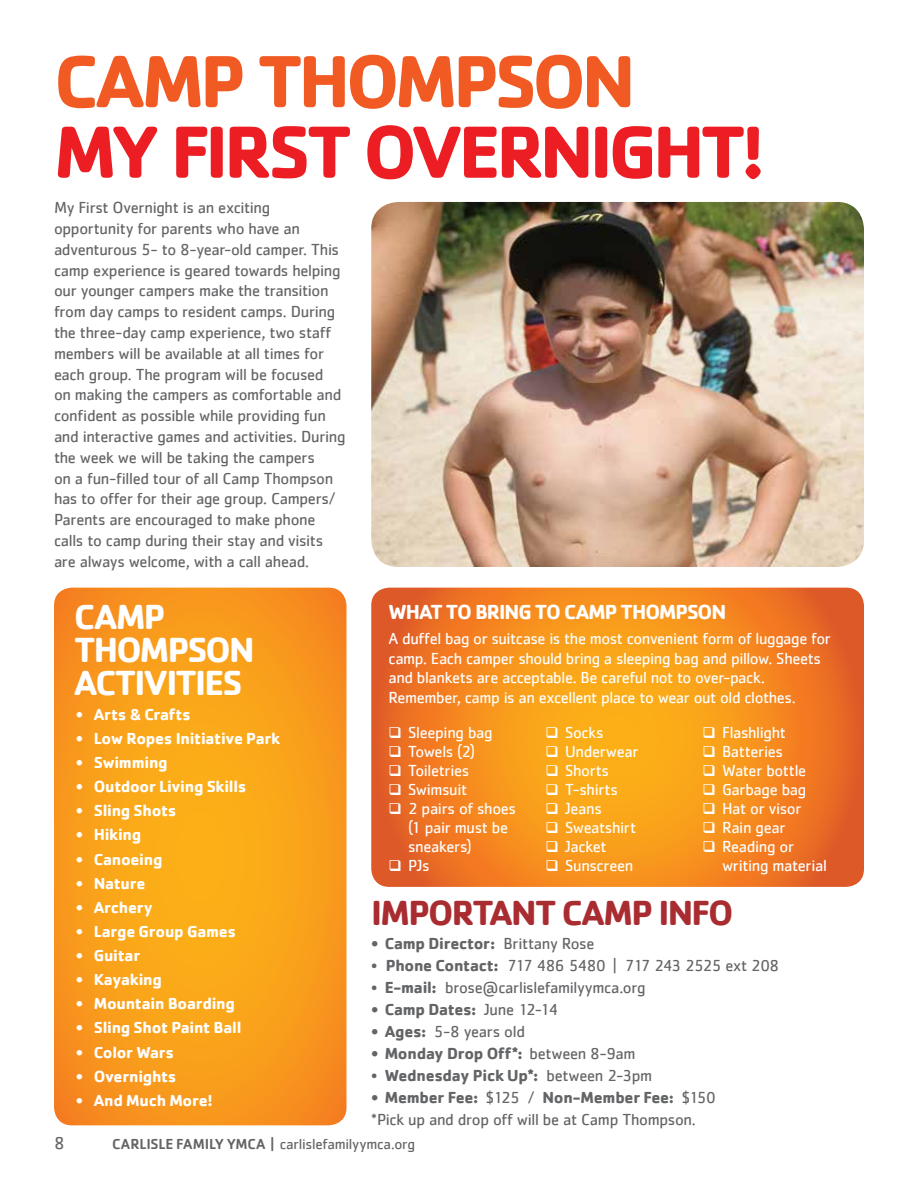
<style>
.page{position:relative;width:918px;height:1188px;background:#fff}
.page>*{position:absolute;margin:0;border:0;box-sizing:border-box;transform-origin:0 0}
.t1{font:700 76.5px "Cachet";letter-spacing:-.06em;color:#ed1d24}
.t2{font:700 76.5px "Cachet";letter-spacing:-.06em;color:#f15a22}
.t3{font:700 36px/33px "Cachet";letter-spacing:-.05em;color:#fff}
.t4{font:700 36px "Cachet";letter-spacing:-.05em;color:#a92c31}
.t5{font:700 21px "Cachet";letter-spacing:-.045em;color:#fff}
.t6{font:18px "Cachet";color:#636466}
.t7{font:16.5px/20.9px "Cachet";letter-spacing:-.02em;color:#636466}
.t8{font:16.5px/19px "Cachet";letter-spacing:-.025em;color:#fff}
.t9{font:700 16.5px "Cachet";letter-spacing:-.015em;color:#fff}
.t10{font:700 16.5px "Cachet";letter-spacing:-.015em;color:#636466}
.t11{font:16.5px "Cachet";letter-spacing:-.04em;color:#636466}
.t12{font:15px "Cachet";letter-spacing:-.015em;color:#636466}
.s1{font-weight:400}
.s2{font-weight:700}
.s3{font-weight:500}
</style>
<div class="page">
<svg style="left:54px;top:588px;width:292px;height:537px;background:#f99e1b"></svg>
<svg style="left:371px;top:588px;width:493px;height:299px;background:#f2881f"></svg>
<img style="left:371px;top:202px;width:493px;height:365px">
<h1 class="t2" style="left:54px;top:32px;width:583px">CAMP THOMPSON</h1>
<h1 class="t1" style="left:54px;top:102px;width:713px">MY FIRST OVERNIGHT!</h1>
<p class="t7" style="left:54px;top:197px;width:293px">My First Overnight is an exciting opportunity for parents who have an adventurous 5- to 8-year-old camper. This camp experience is geared towards helping our younger campers make the transition from day camps to resident camps. During the three-day camp experience, two staff members will be available at all times for each group. The program will be focused<br>on making the campers as comfortable and confident as possible while providing fun and interactive games and activities. During the week we will be taking the campers<br>on a fun-filled tour of all Camp Thompson has to offer for their age group. Campers/ Parents are encouraged to make phone calls to camp during their stay and visits are always welcome, with a call ahead.</p>
<h2 class="t3" style="left:74px;top:599px;width:182px">CAMP<br>THOMPSON<br>ACTIVITIES</h2>
<p class="t9" style="left:76px;top:704px;width:117px">• Arts &amp; Crafts</p>
<p class="t9" style="left:76px;top:728px;width:206px">• Low Ropes Initiative Park</p>
<p class="t9" style="left:76px;top:752px;width:93px">• Swimming</p>
<p class="t9" style="left:76px;top:776px;width:172px">• Outdoor Living Skills</p>
<p class="t9" style="left:76px;top:800px;width:102px">• Sling Shots</p>
<p class="t9" style="left:76px;top:824px;width:67px">• Hiking</p>
<p class="t9" style="left:76px;top:848px;width:88px">• Canoeing</p>
<p class="t9" style="left:76px;top:872px;width:71px">• Nature</p>
<p class="t9" style="left:76px;top:897px;width:79px">• Archery</p>
<p class="t9" style="left:76px;top:921px;width:162px">• Large Group Games</p>
<p class="t9" style="left:76px;top:945px;width:66px">• Guitar</p>
<p class="t9" style="left:76px;top:969px;width:88px">• Kayaking</p>
<p class="t9" style="left:76px;top:993px;width:161px">• Mountain Boarding</p>
<p class="t9" style="left:76px;top:1017px;width:167px">• Sling Shot Paint Ball</p>
<p class="t9" style="left:76px;top:1041px;width:100px">• Color Wars</p>
<p class="t9" style="left:76px;top:1065px;width:102px">• Overnights</p>
<p class="t9" style="left:76px;top:1090px;width:138px">• And Much More!</p>
<p class="t5" style="left:388px;top:598px;width:339px">WHAT TO BRING TO CAMP THOMPSON</p>
<p class="t8" style="left:389px;top:629px;width:444px;line-height:19.5px">A duffel bag or suitcase is the most convenient form of luggage for camp. Each camper should bring a sleeping bag and pillow. Sheets and blankets are acceptable. Be careful not to over-pack.<br>Remember, camp is an excellent place to wear out old clothes.</p>
<p class="t8" style="left:388px;top:723px;width:106px">❑ Sleeping bag</p>
<p class="t8" style="left:388px;top:742px;width:88px">❑ Towels (2)</p>
<p class="t8" style="left:388px;top:761px;width:82px">❑ Toiletries</p>
<p class="t8" style="left:388px;top:780px;width:80px">❑ Swimsuit</p>
<p class="t8" style="left:408px;top:799px;width:110px;text-indent:-20px">❑ 2 pairs of shoes (1 pair must be sneakers)</p>
<p class="t8" style="left:388px;top:856px;width:43px">❑ PJs</p>
<p class="t8" style="left:546px;top:723px;width:60px">❑ Socks</p>
<p class="t8" style="left:546px;top:742px;width:94px">❑ Underwear</p>
<p class="t8" style="left:546px;top:761px;width:65px">❑ Shorts</p>
<p class="t8" style="left:546px;top:780px;width:74px">❑ T-shirts</p>
<p class="t8" style="left:546px;top:799px;width:58px">❑ Jeans</p>
<p class="t8" style="left:546px;top:818px;width:92px">❑ Sweatshirt</p>
<p class="t8" style="left:546px;top:837px;width:63px">❑ Jacket</p>
<p class="t8" style="left:546px;top:856px;width:89px">❑ Sunscreen</p>
<p class="t8" style="left:702px;top:723px;width:85px">❑ Flashlight</p>
<p class="t8" style="left:702px;top:742px;width:82px">❑ Batteries</p>
<p class="t8" style="left:702px;top:761px;width:105px">❑ Water bottle</p>
<p class="t8" style="left:702px;top:780px;width:105px">❑ Garbage bag</p>
<p class="t8" style="left:702px;top:799px;width:100px">❑ Hat or visor</p>
<p class="t8" style="left:702px;top:818px;width:84px">❑ Rain gear</p>
<p class="t8" style="left:722px;top:837px;width:106px;text-indent:-20px">❑ Reading or writing material</p>
<h2 class="t4" style="left:371px;top:889px;width:364px">IMPORTANT CAMP INFO</h2>
<p class="t10" style="left:371px;top:933px;width:225px">• Camp Director: <span class="s1">Brittany Rose</span></p>
<p class="t11" style="left:371px;top:956px;width:410px">• <span class="s2">Phone Contact:</span> 717 486 5480 | 717 243 2525 ext 208</p>
<p class="t7" style="left:371px;top:977px;width:276px">• <span class="s2">E-mail:</span> brose@carlislefamilyymca.org</p>
<p class="t10" style="left:371px;top:999px;width:188px">• Camp Dates: <span class="s1">June 12-14</span></p>
<p class="t7" style="left:371px;top:1021px;width:155px"><span class="s2">• Ages:</span> 5-8 years old</p>
<p class="t10" style="left:371px;top:1043px;width:266px">• Monday Drop Off*: <span class="s1">between 8-9am</span></p>
<p class="t10" style="left:371px;top:1065px;width:282px"><span class="s1">•</span> Wednesday Pick Up*: <span class="s1">between 2-3pm</span></p>
<p class="t7" style="left:371px;top:1087px;width:346px;line-height:22px"><span class="s2">• Member Fee:</span> $125 / <span class="s2">Non-Member Fee:</span> $150 *Pick up and drop off will be at Camp Thompson.</p>
<p class="t6" style="left:54px;top:1133px;width:12px">8</p>
<p class="t12" style="left:112px;top:1135px;width:304px"><span class="s3">CARLISLE FAMILY YMCA |</span> carlislefamilyymca.org</p>
</div>
